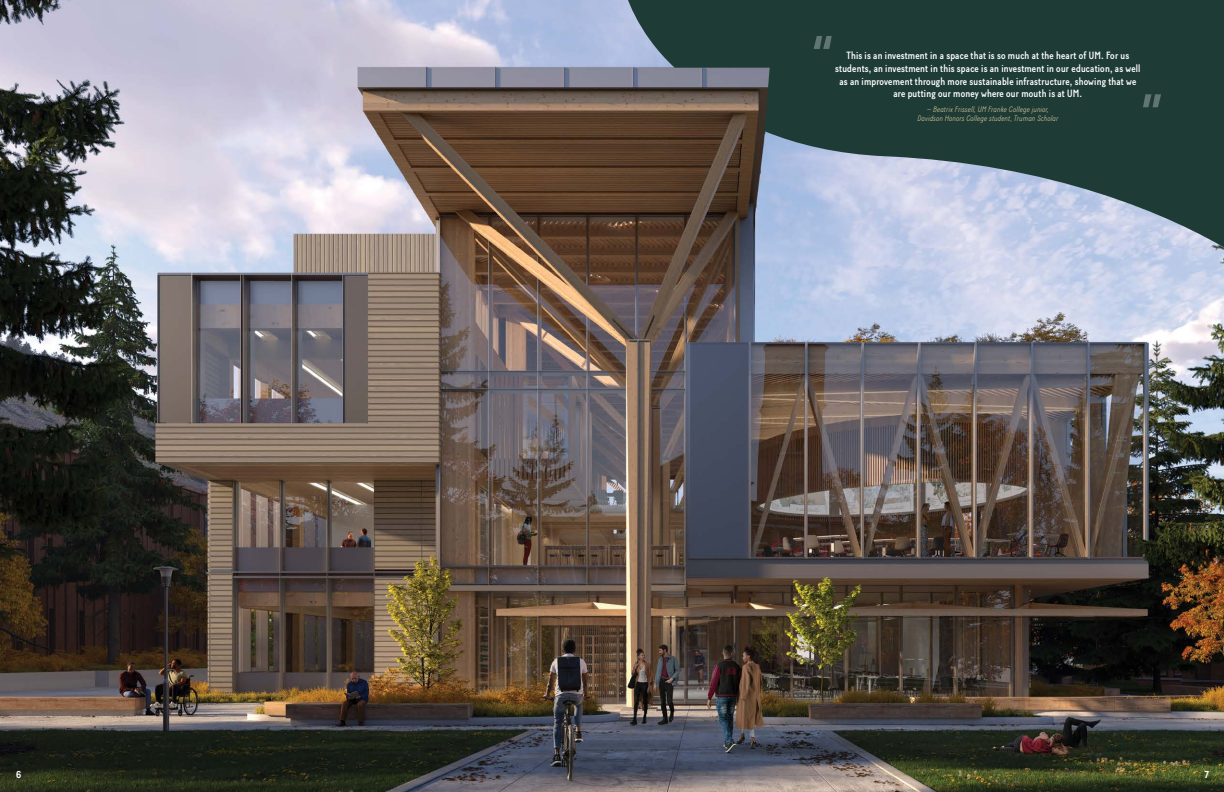
<style>
.page{position:relative;width:1224px;height:792px;background:#fff}
.page>*{position:absolute;margin:0;border:0;box-sizing:border-box;transform-origin:0 0}
.t1{font:500 10.5px/12.6px "Baton";letter-spacing:.02em;color:#fff;text-align:center}
.t2{font:700 10px "Baton";color:#fff}
.t3{font:italic 300 8px/9.6px "Baton";letter-spacing:.02em;color:#e1d1a6;text-align:center}
</style>
<div class="page">
<img style="left:0;top:0;width:1224px;height:792px">
<svg style="left:625px;top:0;width:599px;height:253px;background:#4f6061"></svg>
<svg style="left:1143px;top:94px;width:18px;height:13px"></svg>
<svg style="left:814px;top:36px;width:18px;height:13px"></svg>
<p class="t1" style="left:835px;top:49px;width:307px">This is an investment in a space that is so much at the heart of UM. For us students, an investment in this space is an investment in our education, as well as an improvement through more sustainable infrastructure, showing that we are putting our money where our mouth is at UM.</p>
<p class="t3" style="left:917px;top:104px;width:142px">– Beatrix Frissell, UM Franke College junior,<br>Davidson Honors College student, Truman Scholar</p>
<p class="t2" style="left:16px;top:769px;width:7px">6</p>
<p class="t2" style="left:1205px;top:769px;width:6px">7</p>
</div>
